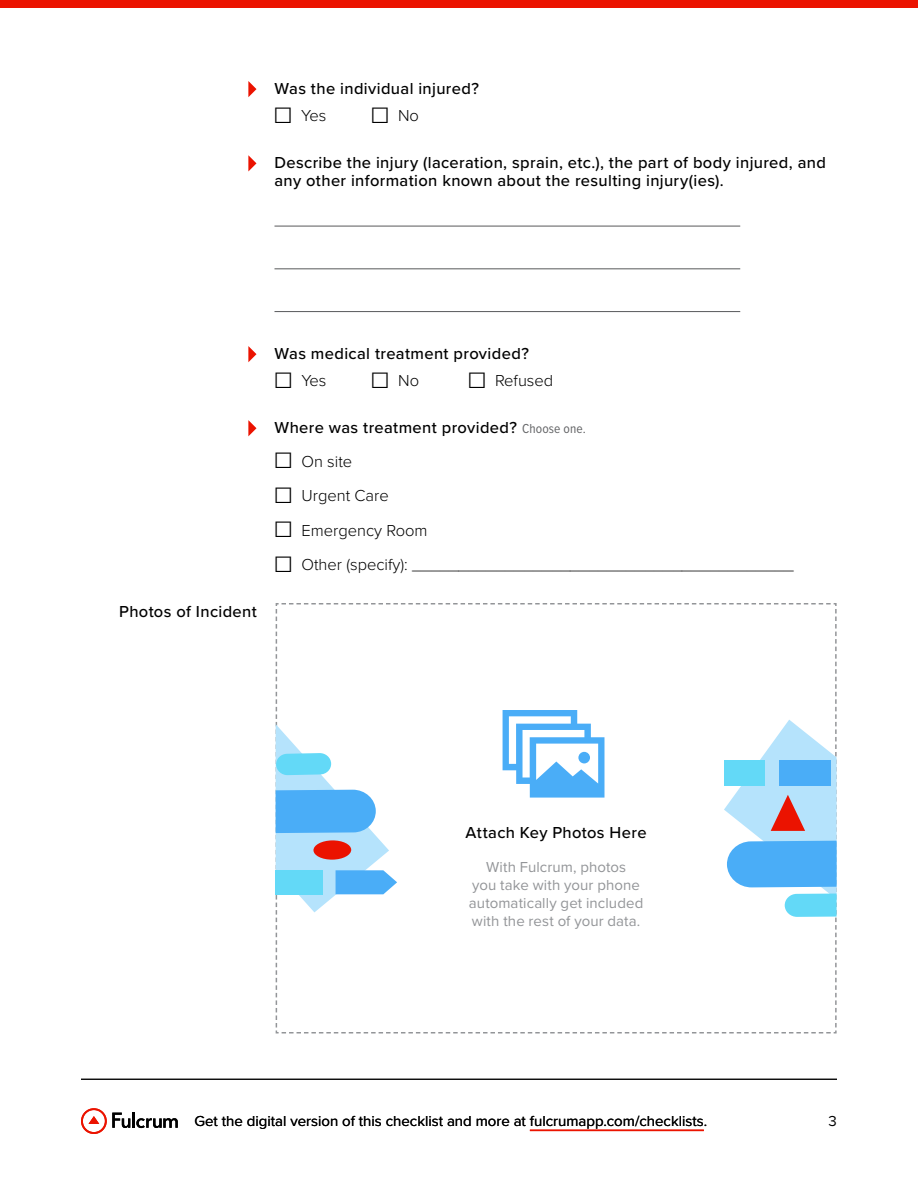
<style>
.page{position:relative;width:918px;height:1188px;background:#fff}
.page>*{position:absolute;margin:0;border:0;box-sizing:border-box;transform-origin:0 0}
.t1{font:500 16.5px/27px "Proxima Nova";letter-spacing:.02em;color:#000}
.t2{font:300 16.5px/34.5px "Proxima Nova";color:#000}
.t3{font:15px/18px "Proxima Nova";letter-spacing:.005em;color:#939598;text-align:center}
.t4{font:15px "Proxima Nova";color:#000}
.s1{font-weight:300;font-size:27px}
.s2{font-weight:300}
.s3{font-size:27px}
.s4{font-family:"Proxima Nova Cond";font-weight:400;font-size:13.5px;color:#636466}
</style>
<div class="page">
<hr style="left:132px;top:1113px;width:3px;height:15px;background:#000">
<svg style="left:136px;top:1118px;width:42px;height:10px"></svg>
<svg style="left:81px;top:1108px;width:49px;height:26px"></svg>
<hr style="left:530px;top:1130px;width:174px;height:1px;background:#eb1300">
<hr style="left:81px;top:1079px;width:756px;height:1px;background:#000">
<div style="left:0;top:0;width:918px;height:8px;background:#eb1300"></div>
<svg style="left:248px;top:81px;width:9px;height:16px"></svg>
<hr style="left:274px;top:226px;width:466px;height:1px;background:#58595b">
<hr style="left:274px;top:268px;width:466px;height:1px;background:#58595b">
<hr style="left:274px;top:311px;width:466px;height:1px;background:#58595b">
<svg style="left:248px;top:155px;width:9px;height:16px"></svg>
<svg style="left:248px;top:346px;width:9px;height:16px"></svg>
<svg style="left:248px;top:420px;width:9px;height:16px"></svg>
<svg style="left:276px;top:603px;width:561px;height:431px"></svg>
<div style="left:578px;top:752px;width:12px;height:11px;background:#4aadf7;border-radius:50%"></div>
<p class="t1" style="left:274px;top:74px;width:206px">Was the individual injured? <span class="s1">☐</span> <span class="s2">Yes</span></p>
<p class="t2" style="left:371px;top:97px;width:49px"><span class="s3">☐</span> No</p>
<p class="t1" style="left:274px;top:153px;width:553px;line-height:18px">Describe the injury (laceration, sprain, etc.), the part of body injured, and any other information known about the resulting injury(ies).</p>
<p class="t1" style="left:274px;top:339px;width:256px">Was medical treatment provided?</p>
<p class="t2" style="left:274px;top:363px;width:53px"><span class="s3">☐</span> Yes</p>
<p class="t2" style="left:371px;top:363px;width:49px"><span class="s3">☐</span> No</p>
<p class="t2" style="left:468px;top:363px;width:87px"><span class="s3">☐</span> Refused</p>
<p class="t1" style="left:274px;top:414px;width:313px">Where was treatment provided? <span class="s4">Choose one.</span></p>
<p class="t1" style="left:119px;top:597px;width:139px">Photos of Incident</p>
<p class="t2" style="left:274px;top:443px;width:521px"><span class="s3">☐</span> On site<br><span class="s3">☐</span> Urgent Care<br><span class="s3">☐</span> Emergency Room<br><span class="s3">☐</span> Other (specify): _________________________________________</p>
<p class="t1" style="left:466px;top:819px;width:182px">Attach Key Photos Here</p>
<p class="t3" style="left:469px;top:858px;width:176px">With Fulcrum, photos<br>you take with your phone automatically get included with the rest of your data.</p>
<p class="t4" style="left:194px;top:1110px;width:514px">Get the digital version of this checklist and more at fulcrumapp.com/checklists.</p>
<p class="t4" style="left:829px;top:1110px;width:10px">3</p>
</div>
